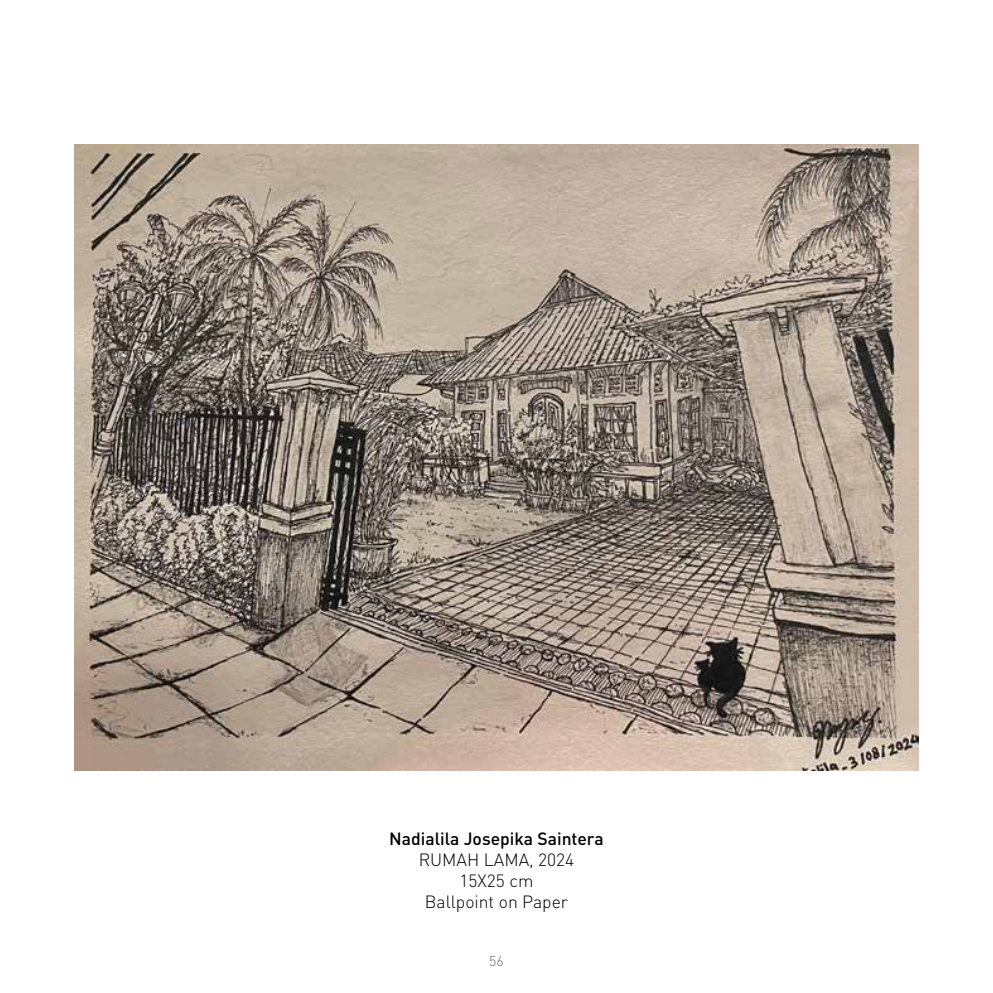
<style>
.page{position:relative;width:993px;height:993px;background:#fff}
.page>*{position:absolute;margin:0;border:0;box-sizing:border-box;transform-origin:0 0}
.t1{font:300 17.5px/21px "DIN Pro";color:#000;text-align:center}
.t2{font:500 17.5px "DIN Pro";color:#000}
.t3{font:300 14px "DIN Pro";color:#636466}
</style>
<div class="page">
<img style="left:74px;top:145px;width:844px;height:625px">
<p class="t2" style="left:389px;top:824px;width:216px">Nadialila Josepika Saintera</p>
<p class="t1" style="left:418px;top:847px;width:157px">RUMAH LAMA, 2024<br>15X25 cm<br>Ballpoint on Paper</p>
<p class="t3" style="left:489px;top:949px;width:16px">56</p>
</div>
